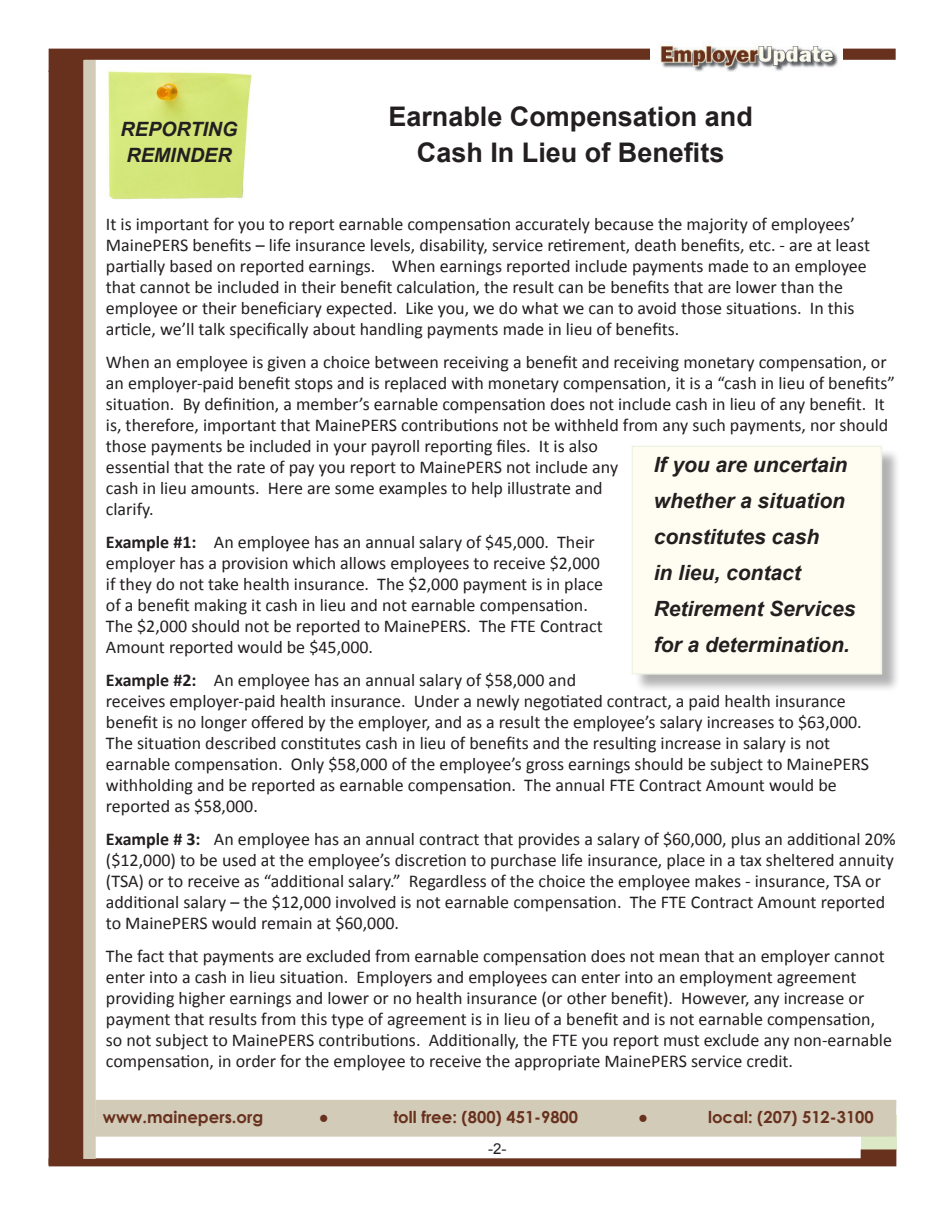
<style>
.page{position:relative;width:945px;height:1215px;background:#fff}
.page>*{position:absolute;margin:0;border:0;box-sizing:border-box;transform-origin:0 0}
.t1{font:700 27px/36px "Arial";color:#231f20;text-align:center}
.t2{font:italic 700 21px/36px "Arial";color:#231f20}
.t3{font:italic 700 19.65px/26.2px "Arial";color:#231f20}
.t4{font:18px/21px "Calibri";color:#231f20}
.t5{font:700 16.5px "Century Gothic";color:#68311e}
.t6{font:16.5px "Calibri";color:#68311e}
.t7{font:15px "Arial";color:#231f20}
.s1{font-weight:700}
</style>
<div class="page">
<div style="left:861px;top:1116px;width:35px;height:35px;background:#dce9c6"></div>
<div style="left:49px;top:71px;width:35px;height:1094px;background:#68311e"></div>
<svg style="left:49px;top:49px;width:847px;height:22px"></svg>
<svg style="left:49px;top:1149px;width:847px;height:17px"></svg>
<div style="left:83px;top:60px;width:13px;height:1099px;background:#d2cbb8"></div>
<img style="left:651px;top:44px;width:192px;height:28px">
<div style="left:95px;top:1100px;width:801px;height:37px;background:#d2cbb8"></div>
<img style="left:106px;top:67px;width:146px;height:133px">
<div style="left:634px;top:448px;width:267px;height:245px;background:#231f20;opacity:.75"></div>
<div style="left:632px;top:446px;width:250px;height:229px;background:#fffdf1;border:2px solid #dce9c6"></div>
<p class="t3" style="left:121px;top:116px;width:118px">REPORTING<br>REMINDER</p>
<p class="t1" style="left:388px;top:99px;width:366px">Earnable Compensation and<br>Cash In Lieu of Benefits</p>
<p class="t4" style="left:106px;top:213px;width:766px">It is important for you to report earnable compensation accurately because the majority of employees’ MainePERS benefits – life insurance levels, disability, service retirement, death benefits, etc. - are at least partially based on reported earnings. When earnings reported include payments made to an employee that cannot be included in their benefit calculation, the result can be benefits that are lower than the employee or their beneficiary expected. Like you, we do what we can to avoid those situations. In this article, we’ll talk specifically about handling payments made in lieu of benefits.</p>
<p class="t4" style="left:106px;top:351px;width:791px">When an employee is given a choice between receiving a benefit and receiving monetary compensation, or an employer-paid benefit stops and is replaced with monetary compensation, it is a “cash in lieu of benefits” situation. By definition, a member’s earnable compensation does not include cash in lieu of any benefit. It is, therefore, important that MainePERS contributions not be withheld from any such payments, nor should those payments be included in your payroll reporting files. It is also<br>essential that the rate of pay you report to MainePERS not include any<br>cash in lieu amounts. Here are some examples to help illustrate and<br>clarify.</p>
<p class="t4" style="left:106px;top:531px;width:499px"><span class="s1">Example #1:</span> An employee has an annual salary of $45,000. Their employer has a provision which allows employees to receive $2,000 if they do not take health insurance. The $2,000 payment is in place of a benefit making it cash in lieu and not earnable compensation.<br>The $2,000 should not be reported to MainePERS. The FTE Contract Amount reported would be $45,000.</p>
<p class="t4" style="left:106px;top:669px;width:765px"><span class="s1">Example #2:</span> An employee has an annual salary of $58,000 and<br>receives employer-paid health insurance. Under a newly negotiated contract, a paid health insurance benefit is no longer offered by the employer, and as a result the employee’s salary increases to $63,000.<br>The situation described constitutes cash in lieu of benefits and the resulting increase in salary is not earnable compensation. Only $58,000 of the employee’s gross earnings should be subject to MainePERS withholding and be reported as earnable compensation. The annual FTE Contract Amount would be reported as $58,000.</p>
<p class="t4" style="left:106px;top:828px;width:791px"><span class="s1">Example # 3:</span> An employee has an annual contract that provides a salary of $60,000, plus an additional 20% ($12,000) to be used at the employee’s discretion to purchase life insurance, place in a tax sheltered annuity (TSA) or to receive as “additional salary.” Regardless of the choice the employee makes - insurance, TSA or additional salary – the $12,000 involved is not earnable compensation. The FTE Contract Amount reported to MainePERS would remain at $60,000.</p>
<p class="t4" style="left:106px;top:945px;width:788px">The fact that payments are excluded from earnable compensation does not mean that an employer cannot enter into a cash in lieu situation. Employers and employees can enter into an employment agreement providing higher earnings and lower or no health insurance (or other benefit). However, any increase or payment that results from this type of agreement is in lieu of a benefit and is not earnable compensation, so not subject to MainePERS contributions. Additionally, the FTE you report must exclude any non-earnable compensation, in order for the employee to receive the appropriate MainePERS service credit.</p>
<p class="t2" style="left:654px;top:447px;width:203px">If you are uncertain whether a situation constitutes cash<br>in lieu, contact<br>Retirement Services for a determination.</p>
<p class="t5" style="left:103px;top:1105px;width:162px">www.mainepers.org</p>
<p class="t6" style="left:319px;top:1107px;width:11px">●</p>
<p class="t5" style="left:393px;top:1105px;width:186px">toll free: (800) 451-9800</p>
<p class="t6" style="left:638px;top:1107px;width:11px">●</p>
<p class="t5" style="left:708px;top:1105px;width:167px">local: (207) 512-3100</p>
<p class="t7" style="left:488px;top:1139px;width:20px">-2-</p>
</div>
